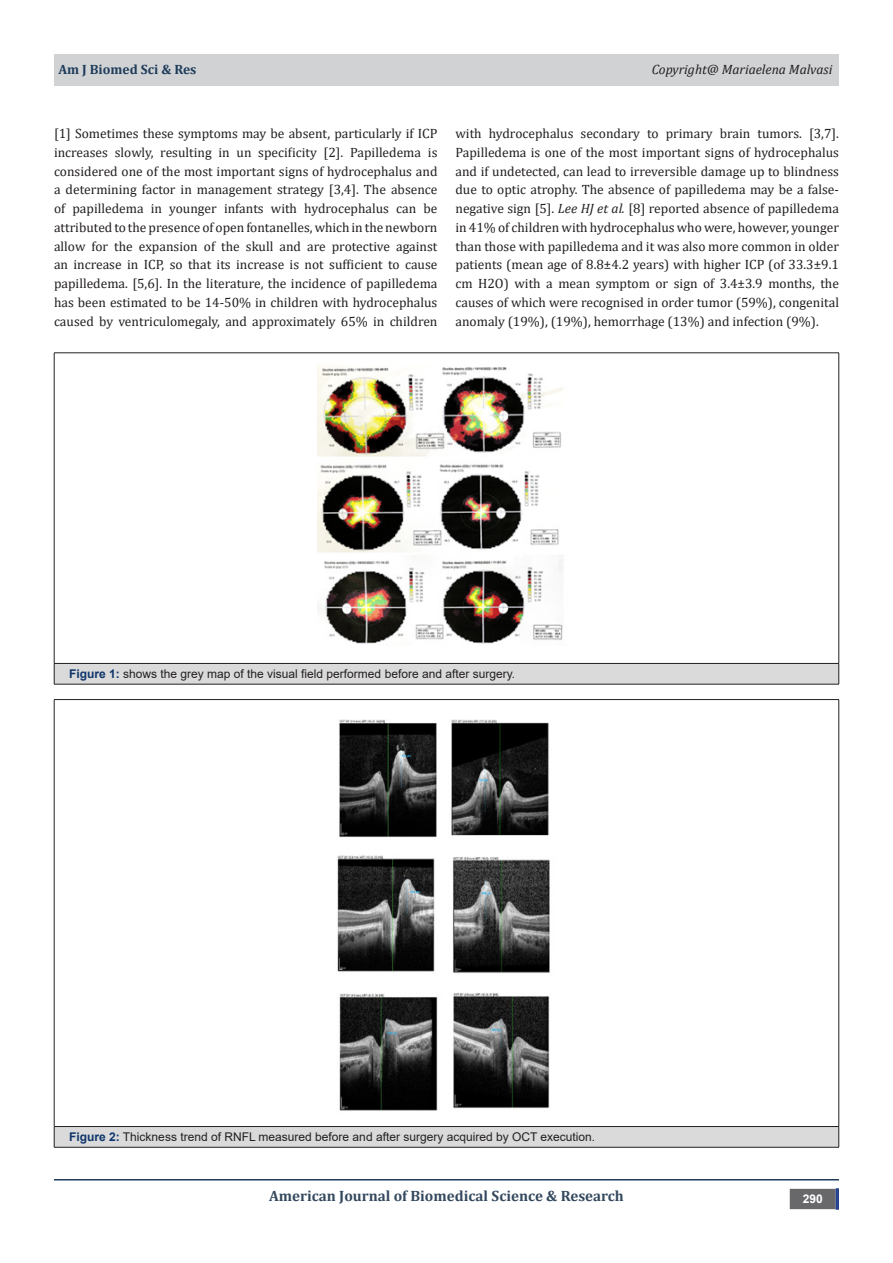
<style>
.page{position:relative;width:893px;height:1263px;background:#fff}
.page>*{position:absolute;margin:0;border:0;box-sizing:border-box;transform-origin:0 0}
.t1{font:700 15px "Cambria";color:#34495e}
.t2{font:13.5px/18.8px "Cambria";color:#231f20;text-align:justify}
.t3{font:italic 13.5px "Cambria";color:#231f20}
.t4{font:700 13.5px "Cambria";color:#1e3c5a}
.t5{font:12px "Arial";color:#231f20}
.t6{font:700 12px "Arial";color:#fff}
.s1{font-style:italic}
.s2{font-weight:700;color:#0e356a}
</style>
<div class="page">
<hr style="left:54px;top:1179px;width:785px;height:1px;background:#1e3c5a">
<div style="left:54px;top:54px;width:785px;height:31px;background:#d1d2d4"></div>
<div style="left:790px;top:1189px;width:45px;height:19px;background:#68676a"></div>
<div style="left:790px;top:1189px;width:46px;height:20px;border:2px solid #68676a"></div>
<div style="left:836px;top:1188px;width:3px;height:22px;background:#1c6d90;border:2px solid #253f8e"></div>
<div style="left:54px;top:663px;width:785px;height:21px;background:#dadada"></div>
<hr style="left:54px;top:353px;width:785px;height:1px;background:#231f20">
<hr style="left:54px;top:353px;width:1px;height:310px;background:#231f20">
<hr style="left:838px;top:353px;width:1px;height:310px;background:#231f20">
<hr style="left:54px;top:663px;width:785px;height:1px;background:#231f20">
<svg style="left:54px;top:664px;width:1px;height:20px"></svg>
<svg style="left:838px;top:664px;width:1px;height:20px"></svg>
<hr style="left:54px;top:684px;width:785px;height:1px;background:#231f20">
<img style="left:318px;top:365px;width:245px;height:279px">
<div style="left:54px;top:1126px;width:785px;height:21px;background:#dadada"></div>
<hr style="left:54px;top:699px;width:785px;height:1px;background:#231f20">
<hr style="left:54px;top:700px;width:1px;height:426px;background:#231f20">
<hr style="left:838px;top:700px;width:1px;height:426px;background:#231f20">
<hr style="left:54px;top:1126px;width:785px;height:1px;background:#231f20">
<svg style="left:54px;top:1127px;width:1px;height:20px"></svg>
<svg style="left:838px;top:1127px;width:1px;height:20px"></svg>
<hr style="left:54px;top:1147px;width:785px;height:1px;background:#231f20">
<img style="left:337px;top:719px;width:213px;height:392px">
<p class="t4" style="left:58px;top:59px;width:139px">Am J Biomed Sci &amp; Res</p>
<p class="t3" style="left:652px;top:59px;width:182px">Copyright@ Mariaelena Malvasi</p>
<p class="t2" style="left:54px;top:124px;width:385px">[1] Sometimes these symptoms may be absent, particularly if ICP increases slowly, resulting in un specificity [2]. Papilledema is considered one of the most important signs of hydrocephalus and a determining factor in management strategy [3,4]. The absence of papilledema in younger infants with hydrocephalus can be attributed to the presence of open fontanelles, which in the newborn allow for the expansion of the skull and are protective against an increase in ICP, so that its increase is not sufficient to cause papilledema. [5,6]. In the literature, the incidence of papilledema has been estimated to be 14-50% in children with hydrocephalus caused by ventriculomegaly, and approximately 65% in children</p>
<p class="t2" style="left:455px;top:124px;width:385px">with hydrocephalus secondary to primary brain tumors. [3,7].<br>Papilledema is one of the most important signs of hydrocephalus and if undetected, can lead to irreversible damage up to blindness due to optic atrophy. The absence of papilledema may be a false&shy;negative sign [5]. <span class="s1">Lee HJ et al.</span> [8] reported absence of papilledema in 41% of children with hydrocephalus who were, however, younger than those with papilledema and it was also more common in older patients (mean age of 8.8±4.2 years) with higher ICP (of 33.3±9.1 cm H2O) with a mean symptom or sign of 3.4±3.9 months, the causes of which were recognised in order tumor (59%), congenital anomaly (19%), (19%), hemorrhage (13%) and infection (9%).</p>
<p class="t5" style="left:69px;top:666px;width:447px"><span class="s2">Figure 1:</span> shows the grey map of the visual field performed before and after surgery.</p>
<p class="t5" style="left:69px;top:1129px;width:528px"><span class="s2">Figure 2:</span> Thickness trend of RNFL measured before and after surgery acquired by OCT execution.</p>
<p class="t1" style="left:269px;top:1185px;width:356px">American Journal of Biomedical Science &amp; Research</p>
<p class="t6" style="left:803px;top:1191px;width:22px">290</p>
</div>
